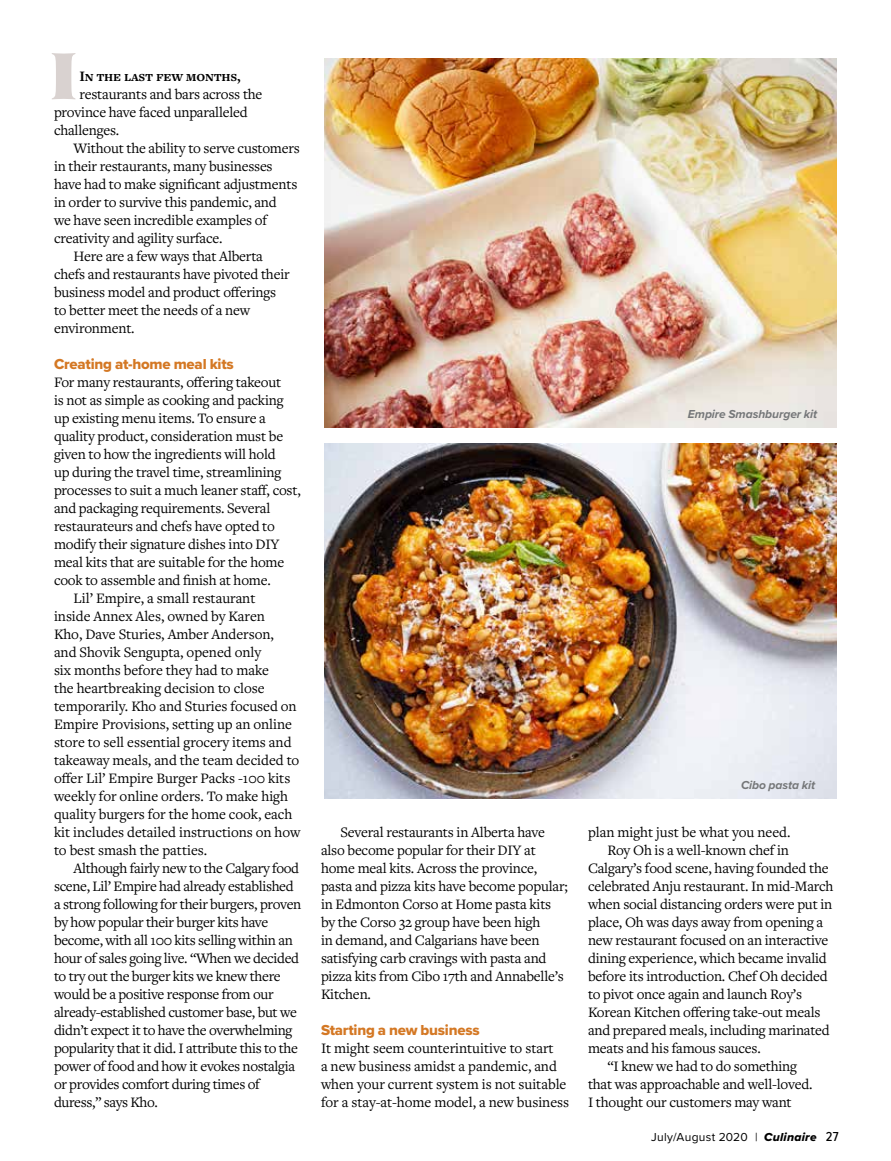
<style>
.page{position:relative;width:891px;height:1161px;background:#fff}
.page>*{position:absolute;margin:0;border:0;box-sizing:border-box;transform-origin:0 0}
.t1{font:900 72px "Tenez";color:#d9d2d0}
.t2{font:15px/18px "Freight Text Pro";letter-spacing:-.015em;color:#000}
.t3{font:15px "Proxima Nova Extrabld";letter-spacing:-.015em;color:#d47824}
.t4{font:700 15px "Freight Text Pro";letter-spacing:-.015em;color:#000}
.t5{font:italic 700 12px "Proxima Nova";letter-spacing:-.005em;color:#757779}
.t6{font:12px "Proxima Nova";letter-spacing:.025em;color:#000}
.s1{font-family:"Proxima Nova Extrabld It"}
.s2{font-family:"Proxima Nova Cond";font-weight:500;font-size:13.5px}
</style>
<div class="page">
<img style="left:324px;top:59px;width:513px;height:368px">
<img style="left:324px;top:443px;width:513px;height:356px">
<h1 class="t1" style="left:48px;top:23px;width:34px">I</h1>
<p class="t4" style="left:80px;top:66px;width:163px">In the last few months,</p>
<p class="t2" style="left:54px;top:84px;width:210px;text-indent:26px">restaurants and bars across the province have faced unparalleled challenges.</p>
<p class="t2" style="left:73px;top:138px;width:228px">Without the ability to serve customers</p>
<p class="t2" style="left:54px;top:156px;width:220px">in their restaurants, many businesses</p>
<p class="t2" style="left:54px;top:174px;width:245px">have had to make significant adjustments</p>
<p class="t2" style="left:54px;top:192px;width:224px">in order to survive this pandemic, and</p>
<p class="t2" style="left:54px;top:210px;width:215px">we have seen incredible examples of</p>
<p class="t2" style="left:54px;top:228px;width:170px">creativity and agility surface.</p>
<p class="t2" style="left:73px;top:246px;width:191px">Here are a few ways that Alberta</p>
<p class="t2" style="left:54px;top:264px;width:237px">chefs and restaurants have pivoted their</p>
<p class="t2" style="left:54px;top:282px;width:224px">business model and product offerings</p>
<p class="t2" style="left:54px;top:300px;width:198px">to better meet the needs of a new</p>
<p class="t2" style="left:54px;top:318px;width:82px">environment.</p>
<p class="t3" style="left:54px;top:352px;width:181px">Creating at-home meal kits</p>
<p class="t2" style="left:54px;top:372px;width:229px">For many restaurants, offering takeout</p>
<p class="t2" style="left:54px;top:390px;width:231px">is not as simple as cooking and packing</p>
<p class="t2" style="left:54px;top:408px;width:213px">up existing menu items. To ensure a</p>
<p class="t2" style="left:54px;top:426px;width:231px">quality product, consideration must be</p>
<p class="t2" style="left:54px;top:444px;width:223px">given to how the ingredients will hold</p>
<p class="t2" style="left:54px;top:462px;width:229px">up during the travel time, streamlining</p>
<p class="t2" style="left:54px;top:480px;width:248px">processes to suit a much leaner staff, cost,</p>
<p class="t2" style="left:54px;top:498px;width:218px">and packaging requirements. Several</p>
<p class="t2" style="left:54px;top:516px;width:222px">restaurateurs and chefs have opted to</p>
<p class="t2" style="left:54px;top:534px;width:227px">modify their signature dishes into DIY</p>
<p class="t2" style="left:54px;top:552px;width:232px">meal kits that are suitable for the home</p>
<p class="t2" style="left:54px;top:570px;width:218px">cook to assemble and finish at home.</p>
<p class="t2" style="left:73px;top:588px;width:184px">Lil’ Empire, a small restaurant</p>
<p class="t2" style="left:54px;top:606px;width:213px">inside Annex Ales, owned by Karen</p>
<p class="t2" style="left:54px;top:624px;width:221px">Kho, Dave Sturies, Amber Anderson,</p>
<p class="t2" style="left:54px;top:642px;width:209px">and Shovik Sengupta, opened only</p>
<p class="t2" style="left:54px;top:660px;width:217px">six months before they had to make</p>
<p class="t2" style="left:54px;top:678px;width:212px">the heartbreaking decision to close</p>
<p class="t2" style="left:54px;top:696px;width:244px">temporarily. Kho and Sturies focused on</p>
<p class="t2" style="left:54px;top:714px;width:240px">Empire Provisions, setting up an online</p>
<p class="t2" style="left:54px;top:732px;width:239px">store to sell essential grocery items and</p>
<p class="t2" style="left:54px;top:750px;width:247px">takeaway meals, and the team decided to</p>
<p class="t2" style="left:54px;top:768px;width:238px">offer Lil’ Empire Burger Packs -100 kits</p>
<p class="t2" style="left:54px;top:786px;width:236px">weekly for online orders. To make high</p>
<p class="t2" style="left:54px;top:804px;width:240px">quality burgers for the home cook, each</p>
<p class="t2" style="left:54px;top:822px;width:248px">kit includes detailed instructions on how</p>
<p class="t2" style="left:54px;top:840px;width:155px">to best smash the patties.</p>
<p class="t2" style="left:73px;top:858px;width:227px">Although fairly new to the Calgary food</p>
<p class="t2" style="left:54px;top:876px;width:241px">scene, Lil’ Empire had already established</p>
<p class="t2" style="left:54px;top:894px;width:249px">a strong following for their burgers, proven</p>
<p class="t2" style="left:54px;top:912px;width:216px">by how popular their burger kits have</p>
<p class="t2" style="left:54px;top:930px;width:240px">become, with all 100 kits selling within an</p>
<p class="t2" style="left:54px;top:948px;width:247px">hour of sales going live. “When we decided</p>
<p class="t2" style="left:54px;top:966px;width:228px">to try out the burger kits we knew there</p>
<p class="t2" style="left:54px;top:984px;width:221px">would be a positive response from our</p>
<p class="t2" style="left:54px;top:1002px;width:244px">already-established customer base, but we</p>
<p class="t2" style="left:54px;top:1020px;width:240px">didn’t expect it to have the overwhelming</p>
<p class="t2" style="left:54px;top:1038px;width:246px">popularity that it did. I attribute this to the</p>
<p class="t2" style="left:54px;top:1056px;width:243px">power of food and how it evokes nostalgia</p>
<p class="t2" style="left:54px;top:1074px;width:207px">or provides comfort during times of</p>
<p class="t2" style="left:54px;top:1092px;width:105px">duress,” says Kho.</p>
<p class="t5" style="left:688px;top:405px;width:131px">Empire Smashburger kit</p>
<p class="t2" style="left:321px;top:822px;width:248px;text-indent:19px">Several restaurants in Alberta have also become popular for their DIY at home meal kits. Across the province, pasta and pizza kits have become popular; in Edmonton Corso at Home pasta kits by the Corso 32 group have been high<br>in demand, and Calgarians have been satisfying carb cravings with pasta and pizza kits from Cibo 17th and Annabelle’s Kitchen.</p>
<p class="t3" style="left:321px;top:1018px;width:160px">Starting a new business</p>
<p class="t2" style="left:321px;top:1038px;width:250px">It might seem counterintuitive to start<br>a new business amidst a pandemic, and when your current system is not suitable for a stay-at-home model, a new business</p>
<p class="t5" style="left:741px;top:777px;width:76px">Cibo pasta kit</p>
<p class="t2" style="left:588px;top:822px;width:204px">plan might just be what you need.</p>
<p class="t2" style="left:607px;top:840px;width:183px">Roy Oh is a well-known chef in</p>
<p class="t2" style="left:588px;top:858px;width:242px">Calgary’s food scene, having founded the</p>
<p class="t2" style="left:588px;top:876px;width:247px">celebrated Anju restaurant. In mid-March</p>
<p class="t2" style="left:588px;top:894px;width:246px">when social distancing orders were put in</p>
<p class="t2" style="left:588px;top:912px;width:237px">place, Oh was days away from opening a</p>
<p class="t2" style="left:588px;top:930px;width:242px">new restaurant focused on an interactive</p>
<p class="t2" style="left:588px;top:948px;width:240px">dining experience, which became invalid</p>
<p class="t2" style="left:588px;top:966px;width:241px">before its introduction. Chef Oh decided</p>
<p class="t2" style="left:588px;top:984px;width:216px">to pivot once again and launch Roy’s</p>
<p class="t2" style="left:588px;top:1002px;width:234px">Korean Kitchen offering take-out meals</p>
<p class="t2" style="left:588px;top:1020px;width:243px">and prepared meals, including marinated</p>
<p class="t2" style="left:588px;top:1038px;width:174px">meats and his famous sauces.</p>
<p class="t2" style="left:607px;top:1056px;width:191px">“I knew we had to do something</p>
<p class="t2" style="left:588px;top:1074px;width:226px">that was approachable and well-loved.</p>
<p class="t2" style="left:588px;top:1092px;width:205px">I thought our customers may want</p>
<p class="t6" style="left:651px;top:1128px;width:189px">July/August 2020 | <span class="s1">Culinaire</span> <span class="s2">27</span></p>
</div>
